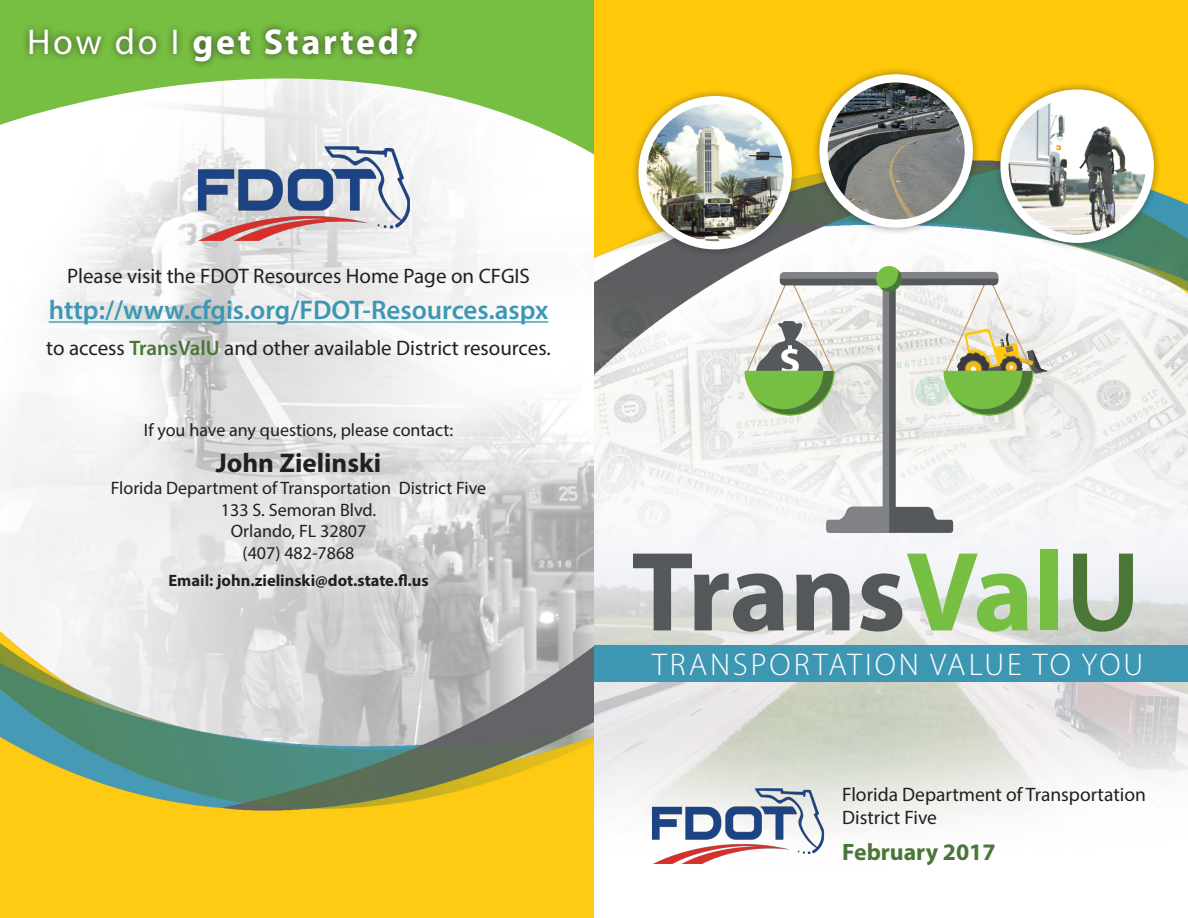
<style>
.page{position:relative;width:1188px;height:918px;background:#fff}
.page>*{position:absolute;margin:0;border:0;box-sizing:border-box;transform-origin:0 0}
.t1{font:700 113.85px "Myriad Pro";color:#54585a}
.t2{font:700 36px "Myriad Pro";letter-spacing:.075em;color:#fff}
.t3{font:300 31.5px "Myriad Pro";letter-spacing:.095em;color:#fff}
.t4{font:600 27px "Myriad Pro";color:#3d97b3}
.t5{font:700 27px "Myriad Pro";color:#231f20}
.t6{font:700 23.7px "Myriad Pro";color:#4a7737}
.t7{font:21px "Myriad Pro";color:#231f20}
.t8{font:19.5px "Myriad Pro";color:#231f20}
.t9{font:18px "Myriad Pro";color:#231f20}
.t10{font:700 16.5px "Myriad Pro";color:#231f20}
.s1{font-weight:400}
.s2{font-weight:600;color:#4a7737}
.s3{color:#77bf42}
</style>
<div class="page">
<img style="left:0;top:154px;width:594px;height:764px">
<img style="left:594px;top:0;width:594px;height:833px">
<svg style="left:0;top:0;width:594px;height:154px;fill:#77bf42"></svg>
<div style="left:992px;top:81px;width:170px;height:170px;background:#231f20;opacity:.47"></div>
<img style="left:1005px;top:94px;width:145px;height:145px;border-radius:73px">
<div style="left:1000px;top:89px;width:154px;height:154px;border:8px solid #fff;border-radius:50%"></div>
<div style="left:630px;top:88px;width:170px;height:169px;background:#231f20;opacity:.47"></div>
<img style="left:643px;top:100px;width:145px;height:143px">
<div style="left:638px;top:96px;width:154px;height:153px;border:8px solid #fff;border-radius:50%"></div>
<div style="left:811px;top:66px;width:170px;height:170px;background:#231f20;opacity:.47"></div>
<img style="left:824px;top:78px;width:145px;height:146px;border-radius:73px">
<div style="left:819px;top:74px;width:154px;height:154px;border:8px solid #fff;border-radius:50%"></div>
<div style="left:594px;top:645px;width:594px;height:37px;background:#3d97b3"></div>
<img style="left:729px;top:263px;width:324px;height:286px">
<hr style="left:49px;top:321px;width:499px;height:2px;background:#3d97b3">
<div style="left:22px;top:20px;width:403px;height:50px;background:#231f20;opacity:.75"></div>
<img style="left:646px;top:781px;width:183px;height:83px">
<img style="left:198px;top:138px;width:211px;height:111px">
<p class="t2" style="left:27px;top:18px;width:393px"><span class="s1">How do I</span> get Started?</p>
<p class="t7" style="left:67px;top:263px;width:464px">Please visit the FDOT Resources Home Page on CFGIS</p>
<p class="t4" style="left:49px;top:293px;width:501px">http://www.cfgis.org/FDOT-Resources.aspx</p>
<p class="t7" style="left:46px;top:335px;width:506px">to access <span class="s2">TransValU</span> and other available District resources.</p>
<p class="t9" style="left:144px;top:419px;width:311px">If you have any questions, please contact:</p>
<p class="t5" style="left:216px;top:446px;width:167px">John Zielinski</p>
<p class="t9" style="left:111px;top:477px;width:377px">Florida Department of Transportation District Five</p>
<p class="t9" style="left:221px;top:498px;width:157px">133 S. Semoran Blvd.</p>
<p class="t9" style="left:231px;top:520px;width:137px">Orlando, FL 32807</p>
<p class="t9" style="left:243px;top:542px;width:113px">(407) 482-7868</p>
<p class="t10" style="left:168px;top:569px;width:262px">Email: john.zielinski@dot.state.fl.us</p>
<p class="t1" style="left:631px;top:518px;width:511px">Trans<span class="s3">Val</span><span class="s2">U</span></p>
<p class="t3" style="left:652px;top:648px;width:493px">TRANSPORTATION VALUE TO YOU</p>
<p class="t8" style="left:842px;top:782px;width:305px">Florida Department of Transportation</p>
<p class="t8" style="left:842px;top:805px;width:96px">District Five</p>
<p class="t6" style="left:842px;top:836px;width:155px">February 2017</p>
</div>
